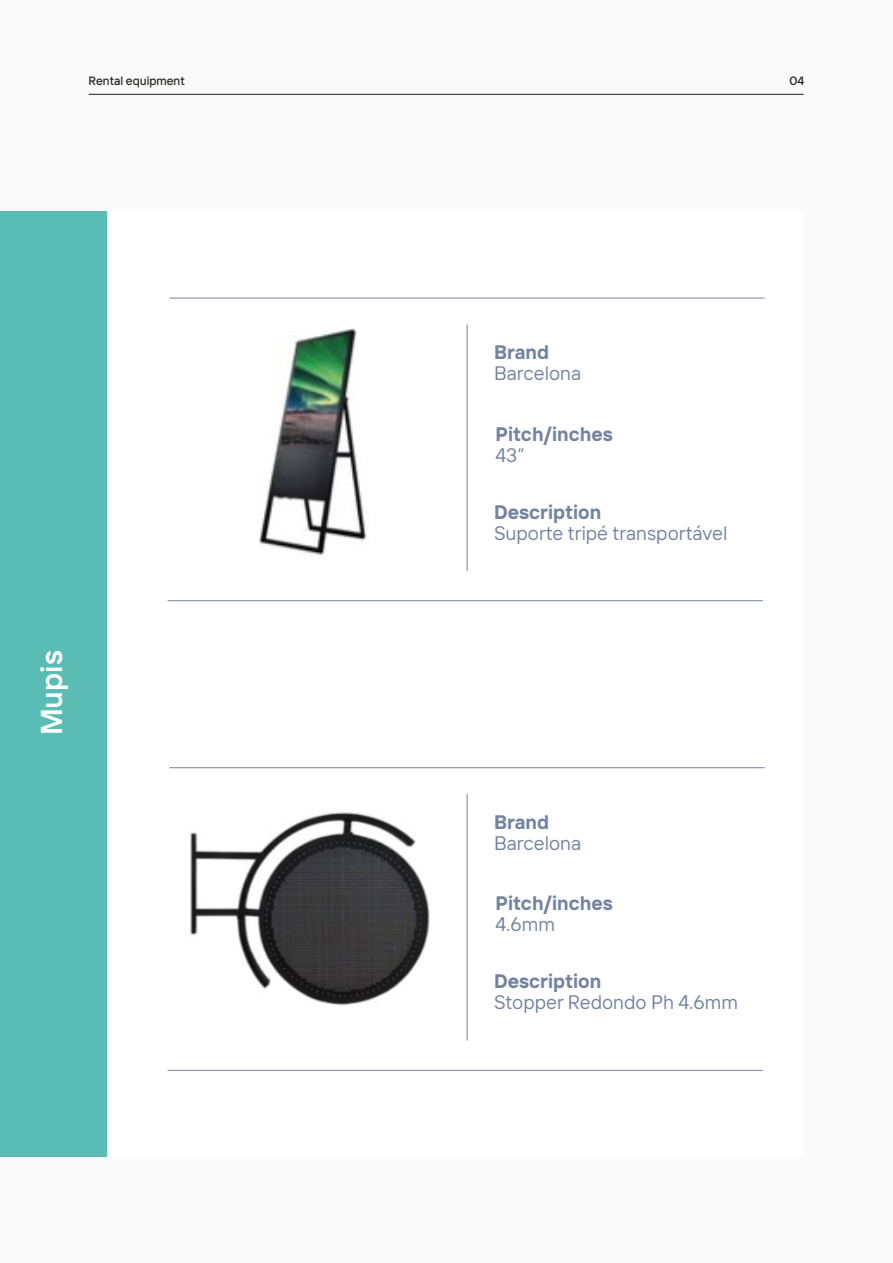
<style>
.page{position:relative;width:893px;height:1263px;background:#fafafa}
.page>*{position:absolute;margin:0;border:0;box-sizing:border-box;transform-origin:0 0}
.t1{font:600 30px "TT Interfaces";color:#fff}
.t2{font:19.5px "TT Interfaces";color:#7484a0}
.t3{font:700 19.5px "TT Interfaces";color:#7484a0}
.t4{font:500 12px "TT Interfaces";color:#1d1d1b}
</style>
<div class="page">
<div style="left:106px;top:211px;width:697px;height:946px;background:#fff"></div>
<div style="left:0;top:211px;width:106px;height:946px;background:#59bdb5"></div>
<hr style="left:89px;top:94px;width:714px;height:1px;background:#1d1d1b">
<img style="left:259px;top:328px;width:208px;height:231px">
<img style="left:190px;top:812px;width:240px;height:193px">
<hr style="left:168px;top:1070px;width:595px;height:1px;background:#7484a0">
<hr style="left:168px;top:600px;width:595px;height:1px;background:#7484a0">
<hr style="left:169px;top:298px;width:596px;height:1px;background:#7484a0">
<hr style="left:467px;top:324px;width:1px;height:247px;background:#7484a0">
<hr style="left:169px;top:767px;width:596px;height:1px;background:#7484a0">
<hr style="left:467px;top:794px;width:1px;height:246px;background:#7484a0">
<p class="t4" style="left:89px;top:73px;width:98px">Rental equipment</p>
<p class="t4" style="left:789px;top:73px;width:16px">04</p>
<h1 class="t1" style="left:32px;top:735px;width:86px;rotate:-90deg">Mupis</h1>
<p class="t3" style="left:494px;top:340px;width:57px">Brand</p>
<p class="t2" style="left:494px;top:361px;width:89px">Barcelona</p>
<p class="t3" style="left:495px;top:421px;width:119px">Pitch/inches</p>
<p class="t2" style="left:495px;top:442px;width:30px">43”</p>
<p class="t3" style="left:494px;top:499px;width:109px">Description</p>
<p class="t2" style="left:494px;top:520px;width:235px">Suporte tripé transportável</p>
<p class="t3" style="left:494px;top:809px;width:57px">Brand</p>
<p class="t2" style="left:494px;top:831px;width:89px">Barcelona</p>
<p class="t3" style="left:495px;top:890px;width:119px">Pitch/inches</p>
<p class="t2" style="left:495px;top:912px;width:61px">4.6mm</p>
<p class="t3" style="left:494px;top:969px;width:109px">Description</p>
<p class="t2" style="left:494px;top:990px;width:245px">Stopper Redondo Ph 4.6mm</p>
</div>
